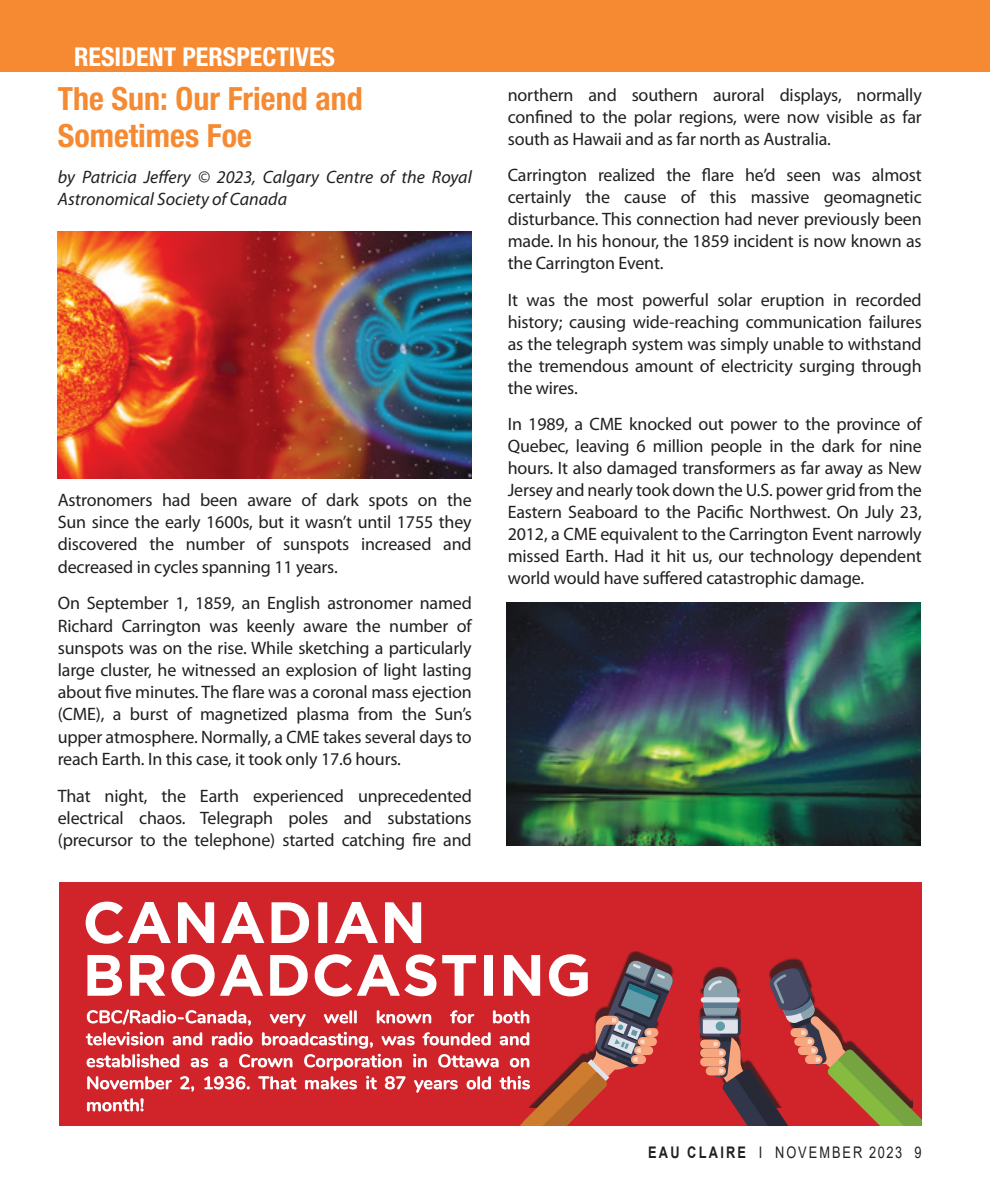
<style>
.page{position:relative;width:990px;height:1188px;background:#fff}
.page>*{position:absolute;margin:0;border:0;box-sizing:border-box;transform-origin:0 0}
.In_Around_title{font:700 condensed 32px/36.2px "Helvetica Neue LT Std";color:#f58a33}
.t1{font:700 condensed 26px "Helvetica Neue LT Std";color:#fff}
.Body_text{font:18px/22px "Myriad Pro";letter-spacing:-.01em;color:#231f20;text-align:justify}
.Body_text-2{font:700 18px/22px "Nunito";color:#fff;text-align:justify}
.Body_text-3{font:italic 18px/22.2px "Myriad Pro";color:#231f20}
.t2{font:16px "Arial";letter-spacing:.155em;color:#231f20;scale:.8 1}
.s1{font-weight:700}
</style>
<div class="page">
<div style="left:0;top:0;width:990px;height:72px;background:#f58a33"></div>
<img style="left:58px;top:231px;width:414px;height:248px">
<img style="left:507px;top:603px;width:414px;height:243px">
<div style="left:59px;top:883px;width:863px;height:243px;background:#d1232a"></div>
<div style="left:701px;top:997px;width:39px;height:6px;background:#dfe4ec;border-radius:3px"></div>
<svg style="left:700px;top:1016px;width:41px;height:20px"></svg>
<div style="left:700px;top:1057px;width:26px;height:9px;background:#f8a67e;border-radius:4px"></div>
<div style="left:700px;top:1049px;width:26px;height:8px;background:#f8a67e;border-radius:4px"></div>
<div style="left:700px;top:1040px;width:20px;height:9px;background:#f8a67e;border-radius:4px"></div>
<svg style="left:703px;top:958px;width:219px;height:168px"></svg>
<svg style="left:86px;top:902px;width:588px;height:224px"></svg>
<p class="t1" style="left:74px;top:41px;width:262px">RESIDENT PERSPECTIVES</p>
<p class="In_Around_title" style="left:58px;top:80px;width:306px">The Sun: Our Friend and<br>Sometimes Foe</p>
<p class="Body_text-3" style="left:58px;top:166px;width:415px">by Patricia Jeffery © 2023, Calgary Centre of the Royal<br>Astronomical Society of Canada</p>
<p class="Body_text" style="left:58px;top:489px;width:416px">Astronomers had been aware of dark spots on the Sun since the early 1600s, but it wasn’t until 1755 they discovered the number of sunspots increased and decreased in cycles spanning 11 years.</p>
<p class="Body_text" style="left:58px;top:592px;width:416px">On September 1, 1859, an English astronomer named Richard Carrington was keenly aware the number of sunspots was on the rise. While sketching a particularly large cluster, he witnessed an explosion of light lasting about five minutes. The flare was a coronal mass ejection (CME), a burst of magnetized plasma from the Sun’s upper atmosphere. Normally, a CME takes several days to reach Earth. In this case, it took only 17.6 hours.</p>
<p class="Body_text" style="left:58px;top:784px;width:416px">That night, the Earth experienced unprecedented electrical chaos. Telegraph poles and substations (precursor to the telephone) started catching fire and</p>
<p class="Body_text" style="left:508px;top:84px;width:416px">northern and southern auroral displays, normally confined to the polar regions, were now visible as far south as Hawaii and as far north as Australia.</p>
<p class="Body_text" style="left:508px;top:164px;width:415px">Carrington realized the flare he’d seen was almost certainly the cause of this massive geomagnetic disturbance. This connection had never previously been made. In his honour, the 1859 incident is now known as the Carrington Event.</p>
<p class="Body_text" style="left:508px;top:288px;width:416px">It was the most powerful solar eruption in recorded history; causing wide-reaching communication failures as the telegraph system was simply unable to withstand the tremendous amount of electricity surging through the wires.</p>
<p class="Body_text" style="left:508px;top:413px;width:416px">In 1989, a CME knocked out power to the province of Quebec, leaving 6 million people in the dark for nine hours. It also damaged transformers as far away as New Jersey and nearly took down the U.S. power grid from the Eastern Seaboard to the Pacific Northwest. On July 23, 2012, a CME equivalent to the Carrington Event narrowly missed Earth. Had it hit us, our technology dependent world would have suffered catastrophic damage.</p>
<p class="Body_text-2" style="left:86px;top:1005px;width:446px">CBC/Radio-Canada, very well known for both television and radio broadcasting, was founded and established as a Crown Corporation in Ottawa on November 2, 1936. That makes it 87 years old this month!</p>
<p class="t2" style="left:648px;top:1141px;width:343px"><span class="s1">EAU CLAIRE</span> I NOVEMBER 2023 9</p>
</div>
